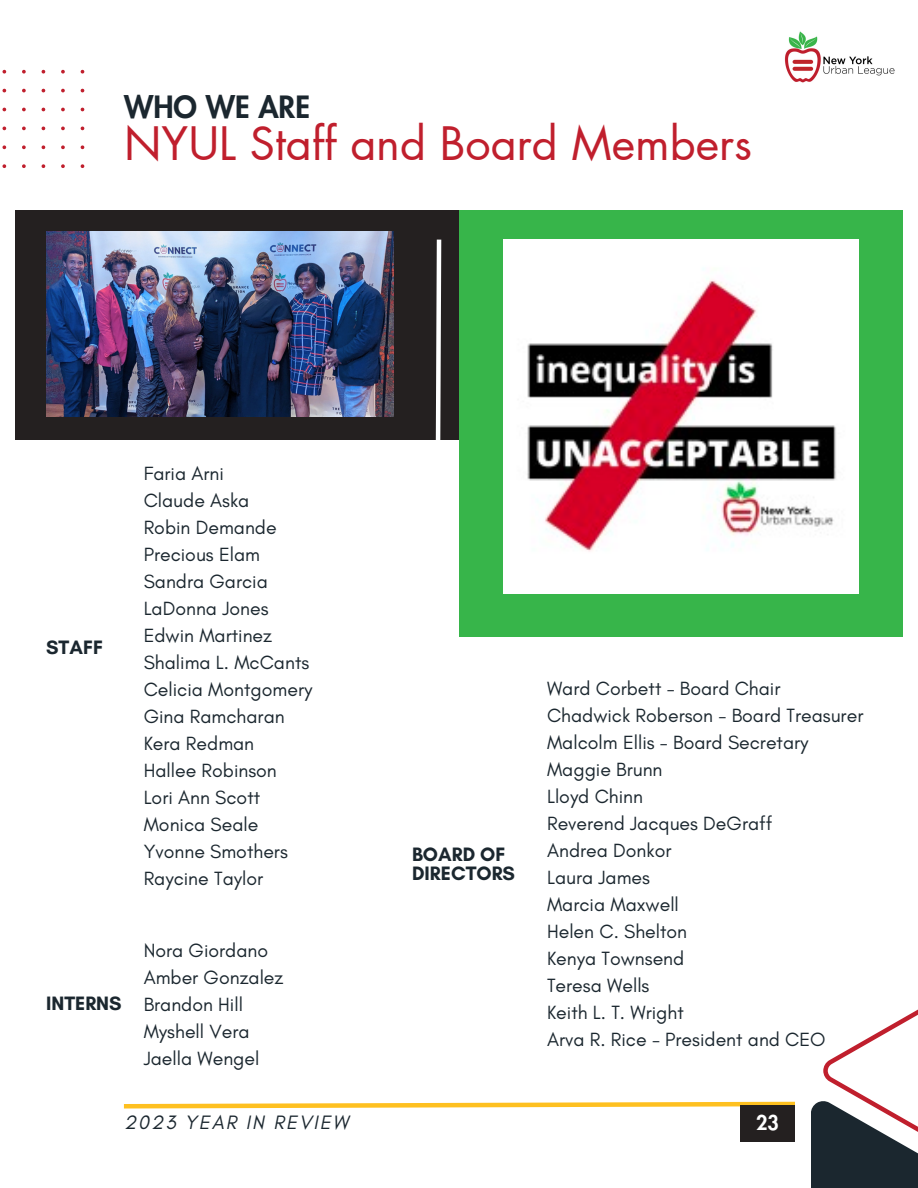
<style>
.page{position:relative;width:918px;height:1188px;background:#fff}
.page>*{position:absolute;margin:0;border:0;box-sizing:border-box;transform-origin:0 0}
.t1{font:45px "Futura LT Pro";color:#c01f2d}
.t2{font:800 30px "Futura LT Pro";color:#1b272f}
.t3{font:700 19.8px/19.2px "Glacial Indifference";color:#1b272f}
.t4{font:italic 19.8px "Glacial Indifference";letter-spacing:.1em;color:#1b272f}
.t5{font:800 19.8px "Futura LT Pro";color:#fff}
.t6{font:19.5px/27px "Glacial Indifference";color:#1b272f}
</style>
<div class="page">
<div style="left:811px;top:1101px;width:107px;height:87px;background:#1b272f"></div>
<svg style="left:123px;top:1101px;width:672px;height:8px"></svg>
<div style="left:740px;top:1105px;width:55px;height:36px;background:#242020"></div>
<svg style="left:823px;top:1009px;width:95px;height:137px"></svg>
<div style="left:15px;top:210px;width:464px;height:229px;background:#242020"></div>
<div style="left:459px;top:210px;width:444px;height:427px;background:#37b54a"></div>
<img style="left:504px;top:240px;width:354px;height:354px">
<svg style="left:2px;top:70px;width:82px;height:98px"></svg>
<svg style="left:433px;top:239px;width:11px;height:201px"></svg>
<img style="left:784px;top:31px;width:111px;height:52px">
<img style="left:46px;top:232px;width:348px;height:185px">
<p class="t2" style="left:124px;top:94px;width:187px">WHO WE ARE</p>
<p class="t1" style="left:124px;top:123px;width:630px">NYUL Staff and Board Members</p>
<p class="t3" style="left:46px;top:638px;width:58px">STAFF</p>
<p class="t3" style="left:46px;top:993px;width:77px">INTERNS</p>
<h2 class="t6" style="left:144px;top:460px;width:82px">Faria Arni</h2>
<h1 class="t6" style="left:144px;top:487px;width:107px">Claude Aska</h1>
<p class="t6" style="left:144px;top:514px;width:135px">Robin Demande</p>
<p class="t6" style="left:144px;top:541px;width:118px">Precious Elam</p>
<p class="t6" style="left:144px;top:568px;width:126px">Sandra Garcia</p>
<p class="t6" style="left:144px;top:595px;width:126px">LaDonna Jones</p>
<p class="t6" style="left:144px;top:622px;width:130px">Edwin Martinez</p>
<p class="t6" style="left:144px;top:649px;width:167px">Shalima L. McCants</p>
<p class="t6" style="left:144px;top:676px;width:170px">Celicia Montgomery</p>
<p class="t6" style="left:144px;top:703px;width:143px">Gina Ramcharan</p>
<p class="t6" style="left:144px;top:730px;width:112px">Kera Redman</p>
<p class="t6" style="left:144px;top:757px;width:135px">Hallee Robinson</p>
<p class="t6" style="left:144px;top:784px;width:118px">Lori Ann Scott</p>
<p class="t6" style="left:144px;top:811px;width:116px">Monica Seale</p>
<p class="t6" style="left:144px;top:838px;width:146px">Yvonne Smothers</p>
<p class="t6" style="left:144px;top:865px;width:121px">Raycine Taylor</p>
<h3 class="t6" style="left:144px;top:937px;width:126px">Nora Giordano</h3>
<p class="t6" style="left:144px;top:964px;width:141px">Amber Gonzalez</p>
<p class="t6" style="left:144px;top:991px;width:101px">Brandon Hill</p>
<p class="t6" style="left:144px;top:1018px;width:107px">Myshell Vera</p>
<p class="t6" style="left:144px;top:1045px;width:117px">Jaella Wengel</p>
<p class="t4" style="left:124px;top:1111px;width:226px">2023 YEAR IN REVIEW</p>
<h3 class="t3" style="left:412px;top:844px;width:104px">BOARD OF<br>DIRECTORS</h3>
<p class="t6" style="left:547px;top:674px;width:235px">Ward Corbett - Board Chair</p>
<p class="t6" style="left:547px;top:701px;width:318px">Chadwick Roberson - Board Treasurer<br>Malcolm Ellis - Board Secretary</p>
<p class="t6" style="left:547px;top:755px;width:117px">Maggie Brunn</p>
<p class="t6" style="left:547px;top:782px;width:98px">Lloyd Chinn</p>
<p class="t6" style="left:547px;top:809px;width:227px">Reverend Jacques DeGraff</p>
<p class="t6" style="left:547px;top:836px;width:126px">Andrea Donkor</p>
<p class="t6" style="left:547px;top:863px;width:104px">Laura James</p>
<h3 class="t6" style="left:547px;top:890px;width:133px">Marcia Maxwell</h3>
<p class="t6" style="left:547px;top:917px;width:142px">Helen C. Shelton</p>
<p class="t6" style="left:547px;top:944px;width:139px">Kenya Townsend</p>
<p class="t6" style="left:547px;top:971px;width:104px">Teresa Wells</p>
<p class="t6" style="left:547px;top:998px;width:138px">Keith L. T. Wright</p>
<p class="t6" style="left:547px;top:1025px;width:280px">Arva R. Rice - President and CEO</p>
<p class="t5" style="left:756px;top:1113px;width:24px">23</p>
</div>
